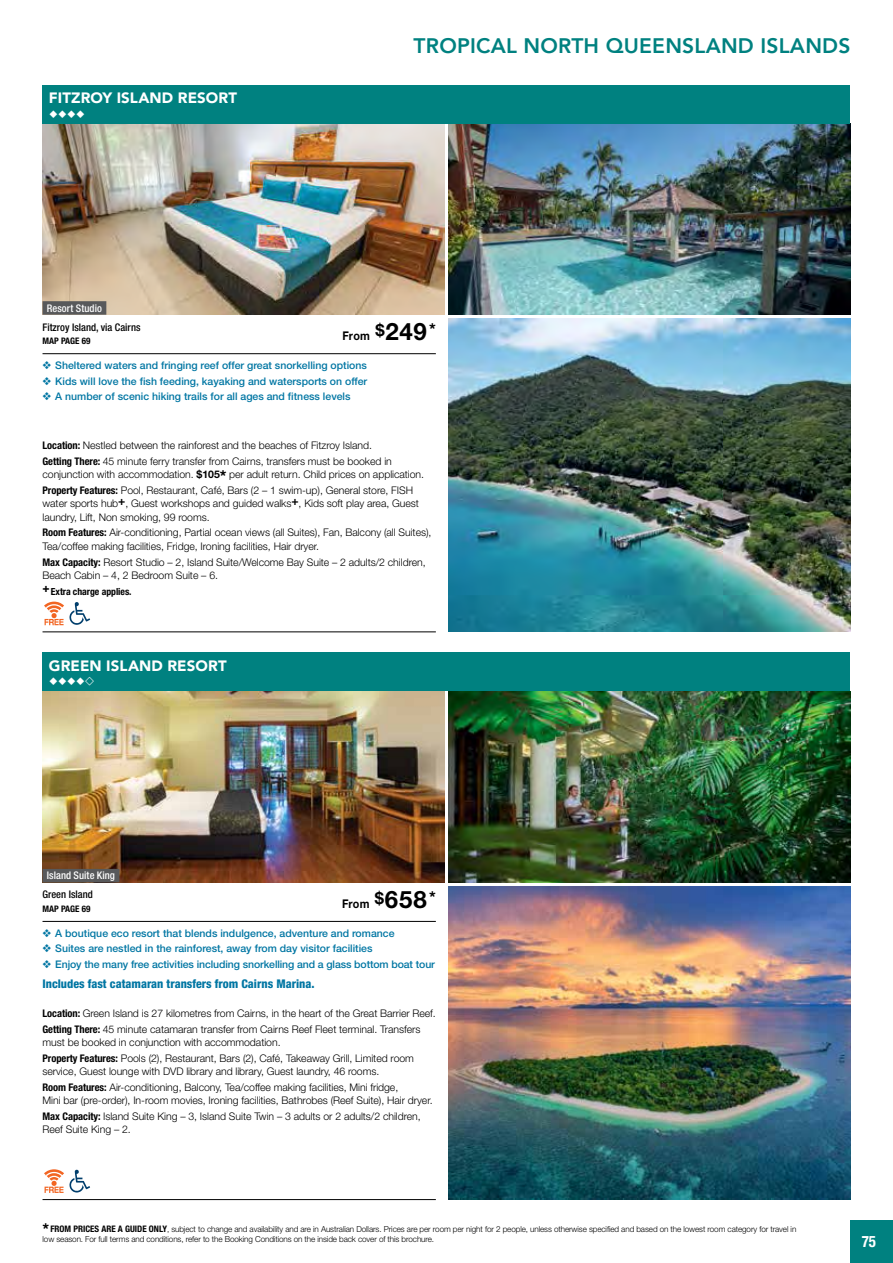
<style>
.page{position:relative;width:893px;height:1263px;background:#fff}
.page>*{position:absolute;margin:0;border:0;box-sizing:border-box;transform-origin:0 0}
.t1{font:800 21px "Avenir";letter-spacing:.01em;color:#008180}
.t2{font:700 condensed 15.75px "Helvetica Neue LT Std";color:#fff;scale:.95 1}
.t3{font:900 15px "Avenir";letter-spacing:.01em;color:#fff}
.t4{font:800 condensed 12px "Helvetica Neue LT Std";color:#0076a3}
.t5{font:700 12px "Helvetica Neue LT Std";letter-spacing:.02em;color:#000;scale:.9 1}
.t6{font:300 10.5px/15.6px "Helvetica Neue LT Std";letter-spacing:-.005em;color:#000}
.t7{font:500 10.5px "Helvetica Neue LT Std";color:#0076a3}
.t8{font:500 condensed 10.5px "Helvetica Neue LT Std";color:#000}
.t9{font:500 condensed 10.5px "Helvetica Neue LT Std";letter-spacing:.01em;color:#fff}
.t10{font:700 condensed 9.75px "Helvetica Neue LT Std";letter-spacing:-.005em;color:#000}
.t11{font:700 condensed 9px "Helvetica Neue LT Std";color:#000}
.t12{font:300 8.25px/9.9px "Helvetica Neue LT Std";letter-spacing:-.01em;color:#000}
.s1{font-size:24px}
.s2{font-weight:700;font-stretch:condensed}
.s3{font-weight:700}
.s4{font-weight:700;font-size:16.5px}
.s5{font-weight:700;font-stretch:condensed;font-size:9px}
</style>
<div class="page">
<img style="left:43px;top:123px;width:401px;height:192px">
<img style="left:43px;top:691px;width:401px;height:191px">
<img style="left:449px;top:123px;width:401px;height:192px">
<img style="left:449px;top:691px;width:401px;height:191px">
<img style="left:449px;top:319px;width:401px;height:312px">
<img style="left:449px;top:887px;width:401px;height:312px">
<div style="left:43px;top:301px;width:63px;height:14px;background:#58595b"></div>
<div style="left:43px;top:869px;width:76px;height:13px;background:#58595b"></div>
<div style="left:43px;top:85px;width:807px;height:38px;background:#008180"></div>
<div style="left:43px;top:653px;width:807px;height:38px;background:#008180"></div>
<hr style="left:43px;top:631px;width:393px;height:1px;background:#000">
<svg style="left:44px;top:602px;width:46px;height:23px"></svg>
<hr style="left:43px;top:1199px;width:393px;height:1px;background:#000">
<svg style="left:44px;top:1169px;width:46px;height:24px"></svg>
<hr style="left:43px;top:353px;width:393px;height:1px;background:#000">
<hr style="left:43px;top:921px;width:393px;height:1px;background:#000">
<div style="left:850px;top:1220px;width:43px;height:43px;background:#008180"></div>
<h3 class="t3" style="left:49px;top:85px;width:190px">FITZROY ISLAND RESORT</h3>
<p class="t9" style="left:47px;top:302px;width:57px">Resort Studio</p>
<p class="t8" style="left:43px;top:321px;width:99px">Fitzroy Island, via Cairns</p>
<p class="t11" style="left:43px;top:335px;width:49px">MAP PAGE 69</p>
<h1 class="t1" style="left:414px;top:29px;width:438px">TROPICAL NORTH QUEENSLAND ISLANDS</h1>
<p class="t5" style="left:343px;top:329px;width:105px">From <sup>$</sup><span class="s1">249</span> <sup>*</sup></p>
<p class="t7" style="left:43px;top:359px;width:326px">❖ Sheltered waters and fringing reef offer great snorkelling options</p>
<p class="t7" style="left:43px;top:375px;width:326px">❖ Kids will love the fish feeding, kayaking and watersports on offer</p>
<p class="t7" style="left:43px;top:390px;width:310px">❖ A number of scenic hiking trails for all ages and fitness levels</p>
<p class="t6" style="left:43px;top:437px;width:351px"><span class="s2">Location:</span> Nestled between the rainforest and the beaches of Fitzroy Island.<br><span class="s2">Getting There:</span> 45 minute ferry transfer from Cairns, transfers must be booked in</p>
<p class="t6" style="left:43px;top:466px;width:383px">conjunction with accommodation. <span class="s3">$105</span><span class="s4">*</span> per adult return. Child prices on application.<br><span class="s2">Property Features:</span> Pool, Restaurant, Café, Bars (2 – 1 swim-up), General store, FISH</p>
<p class="t6" style="left:43px;top:497px;width:378px;line-height:13.5px">water sports hub<sup>+</sup>, Guest workshops and guided walks<sup>+</sup>, Kids soft play area, Guest laundry, Lift, Non smoking, 99 rooms.</p>
<p class="t6" style="left:43px;top:526px;width:390px;line-height:13.5px"><span class="s2">Room Features:</span> Air-conditioning, Partial ocean views (all Suites), Fan, Balcony (all Suites),<br>Tea/coffee making facilities, Fridge, Ironing facilities, Hair dryer.</p>
<p class="t6" style="left:43px;top:555px;width:385px;line-height:13.5px"><span class="s2">Max Capacity:</span> Resort Studio – 2, Island Suite/Welcome Bay Suite – 2 adults/2 children,<br>Beach Cabin – 4, 2 Bedroom Suite – 6.</p>
<p class="t10" style="left:43px;top:585px;width:91px"><sup>+</sup>Extra charge applies.</p>
<h3 class="t3" style="left:49px;top:653px;width:179px">GREEN ISLAND RESORT</h3>
<p class="t9" style="left:47px;top:869px;width:70px">Island Suite King</p>
<p class="t8" style="left:43px;top:888px;width:52px">Green Island</p>
<p class="t11" style="left:43px;top:903px;width:49px">MAP PAGE 69</p>
<p class="t5" style="left:342px;top:896px;width:106px">From <sup>$</sup><span class="s1">658</span> <sup>*</sup></p>
<p class="t7" style="left:43px;top:927px;width:353px">❖ A boutique eco resort that blends indulgence, adventure and romance</p>
<p class="t7" style="left:43px;top:942px;width:332px">❖ Suites are nestled in the rainforest, away from day visitor facilities</p>
<p class="t7" style="left:43px;top:958px;width:394px">❖ Enjoy the many free activities including snorkelling and a glass bottom boat tour</p>
<p class="t4" style="left:43px;top:976px;width:274px">Includes fast catamaran transfers from Cairns Marina.</p>
<p class="t6" style="left:43px;top:1005px;width:395px"><span class="s2">Location:</span> Green Island is 27 kilometres from Cairns, in the heart of the Great Barrier Reef.<br><span class="s2">Getting There:</span> 45 minute catamaran transfer from Cairns Reef Fleet terminal. Transfers</p>
<p class="t6" style="left:43px;top:1034px;width:373px">must be booked in conjunction with accommodation.<br><span class="s2">Property Features:</span> Pools (2), Restaurant, Bars (2), Café, Takeaway Grill, Limited room</p>
<p class="t6" style="left:43px;top:1063px;width:357px">service, Guest lounge with DVD library and library, Guest laundry, 46 rooms.<br><span class="s2">Room Features:</span> Air-conditioning, Balcony, Tea/coffee making facilities, Mini fridge,</p>
<p class="t6" style="left:43px;top:1092px;width:392px">Mini bar (pre-order), In-room movies, Ironing facilities, Bathrobes (Reef Suite), Hair dryer.<br><span class="s2">Max Capacity:</span> Island Suite King – 3, Island Suite Twin – 3 adults or 2 adults/2 children,</p>
<p class="t6" style="left:43px;top:1122px;width:90px">Reef Suite King – 2.</p>
<p class="t12" style="left:43px;top:1224px;width:755px"><span class="s4">*</span> <span class="s5">FROM PRICES ARE A GUIDE ONLY</span>, subject to change and availability and are in Australian Dollars. Prices are per room per night for 2 people, unless otherwise specified and based on the lowest room category for travel in low season. For full terms and conditions, refer to the Booking Conditions on the inside back cover of this brochure.</p>
<h2 class="t2" style="left:862px;top:1232px;width:16px">75</h2>
</div>
